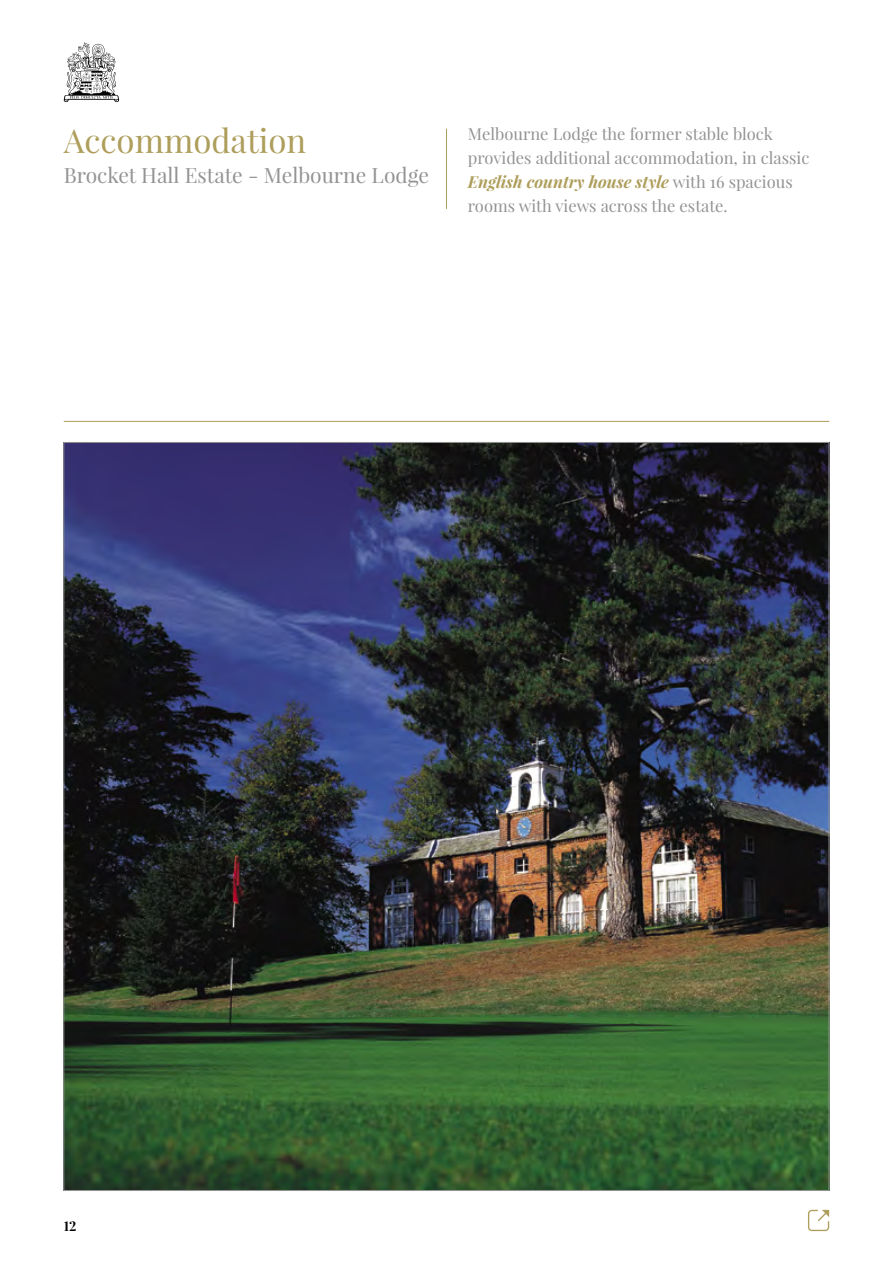
<style>
.page{position:relative;width:893px;height:1263px;background:#fff}
.page>*{position:absolute;margin:0;border:0;box-sizing:border-box;transform-origin:0 0}
.t1{font:33px "Playfair Display";color:#ae9e5b}
.t2{font:21px "Playfair Display";color:#939393}
.t3{font:16.5px/24px "Playfair Display";color:#939393}
.t4{font:700 13.5px "Playfair Display";color:#000}
.s1{font-weight:700;font-style:italic;color:#ae9e5b}
</style>
<div class="page">
<hr style="left:446px;top:129px;width:1px;height:80px;background:#ae9e5b">
<hr style="left:64px;top:421px;width:765px;height:1px;background:#ae9e5b">
<img style="left:66px;top:444px;width:761px;height:745px">
<svg style="left:64px;top:43px;width:55px;height:59px"></svg>
<svg style="left:808px;top:1210px;width:21px;height:21px"></svg>
<h1 class="t1" style="left:64px;top:120px;width:244px">Accommodation</h1>
<p class="t2" style="left:64px;top:162px;width:367px">Brocket Hall Estate - Melbourne Lodge</p>
<p class="t3" style="left:468px;top:122px;width:343px">Melbourne Lodge the former stable block provides additional accommodation, in classic <span class="s1">English country house style</span> with 16 spacious rooms with views across the estate.</p>
<p class="t4" style="left:64px;top:1217px;width:14px">12</p>
</div>
